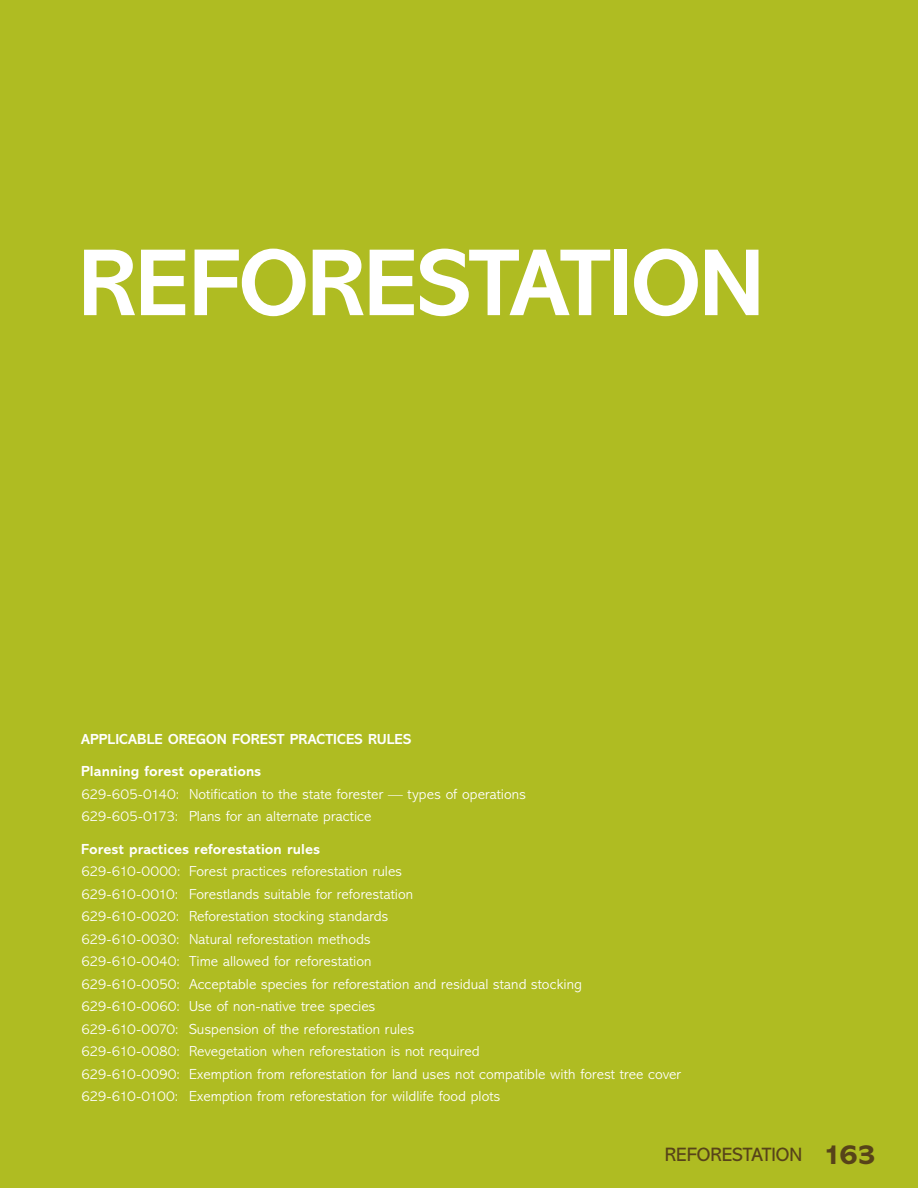
<style>
.page{position:relative;width:918px;height:1188px;background:#afbc22}
.page>*{position:absolute;margin:0;border:0;box-sizing:border-box;transform-origin:0 0}
.t1{font:700 96px "Abadi MT Std";letter-spacing:-.02em;color:#fff}
.t2{font:19.5px "Abadi MT Std";color:#574319}
.t3{font:300 14.7px/22.5px "Abadi MT Std";color:#fff}
.t4{font:700 14.7px/32.2px "Abadi MT Std";letter-spacing:.01em;color:#fff}
.s1{font-weight:800;font-size:28.5px}
</style>
<div class="page">
<h1 class="t1" style="left:78px;top:228px;width:688px">REFORESTATION</h1>
<p class="t4" style="left:81px;top:723px;width:332px">APPLICABLE OREGON FOREST PRACTICES RULES<br>Planning forest operations</p>
<p class="t3" style="left:81px;top:783px;width:446px">629-605-0140: Notification to the state forester — types of operations<br>629-605-0173: Plans for an alternate practice</p>
<p class="t4" style="left:81px;top:833px;width:241px">Forest practices reforestation rules</p>
<p class="t3" style="left:81px;top:860px;width:602px">629-610-0000: Forest practices reforestation rules<br>629-610-0010: Forestlands suitable for reforestation<br>629-610-0020: Reforestation stocking standards<br>629-610-0030: Natural reforestation methods<br>629-610-0040: Time allowed for reforestation<br>629-610-0050: Acceptable species for reforestation and residual stand stocking 629-610-0060: Use of non-native tree species<br>629-610-0070: Suspension of the reforestation rules<br>629-610-0080: Revegetation when reforestation is not required<br>629-610-0090: Exemption from reforestation for land uses not compatible with forest tree cover 629-610-0100: Exemption from reforestation for wildlife food plots</p>
<h2 class="t2" style="left:665px;top:1144px;width:213px">REFORESTATION <span class="s1">163</span></h2>
</div>
